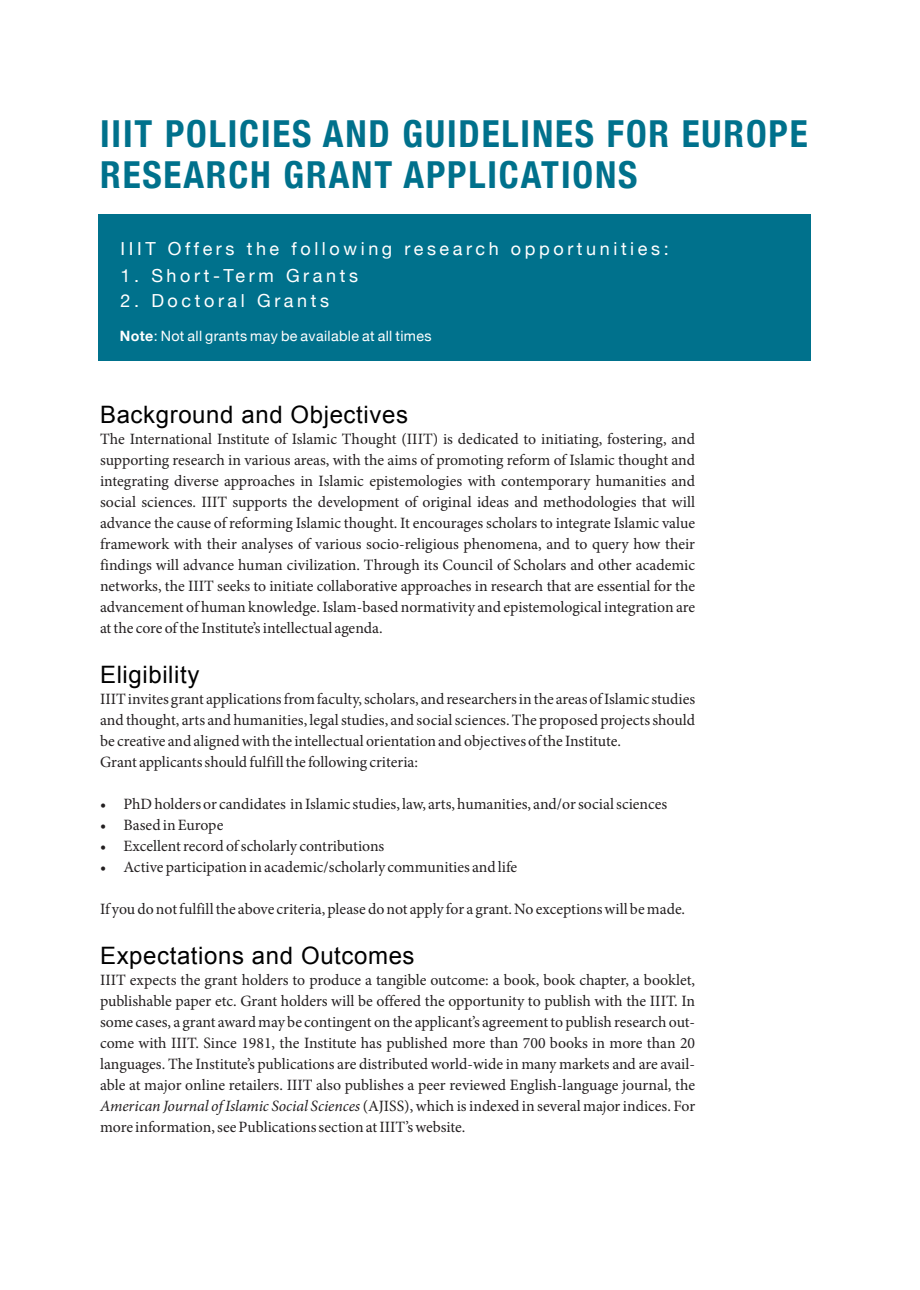
<style>
.page{position:relative;width:920px;height:1290px;background:#fff}
.page>*{position:absolute;margin:0;border:0;box-sizing:border-box;transform-origin:0 0}
.t1{font:700 condensed 37.2px/41.7px "Helvetica Neue";letter-spacing:.05em;color:#00718c}
.t2{font:24px "Arial";letter-spacing:.025em;color:#000}
.t3{font:18px "Helvetica Neue";letter-spacing:.2em;color:#fff}
.t4{font:15.75px/21px "Minion Pro";color:#231f20;text-align:justify}
.t5{font:14.25px "Helvetica Neue";letter-spacing:.025em;color:#fff}
.s1{font-weight:700}
.s2{font-style:italic}
</style>
<div class="page">
<div style="left:99px;top:214px;width:712px;height:146px;background:#00718c"></div>
<h1 class="t1" style="left:100px;top:112px;width:709px">IIIT POLICIES AND GUIDELINES FOR EUROPE<br>RESEARCH GRANT APPLICATIONS</h1>
<p class="t3" style="left:121px;top:238px;width:550px">IIIT Offers the following research opportunities:</p>
<p class="t3" style="left:121px;top:265px;width:239px">1. Short-Term Grants</p>
<p class="t3" style="left:121px;top:290px;width:210px">2. Doctoral Grants</p>
<p class="t5" style="left:120px;top:327px;width:313px"><span class="s1">Note</span>: Not all grants may be available at all times</p>
<h2 class="t2" style="left:100px;top:401px;width:309px">Background and Objectives</h2>
<p class="t4" style="left:100px;top:430px;width:597px">The International Institute of Islamic Thought (IIIT) is dedicated to initiating, fostering, and supporting research in various areas, with the aims of promoting reform of Islamic thought and integrating diverse approaches in Islamic epistemologies with contemporary humanities and social sciences. IIIT supports the development of original ideas and methodologies that will advance the cause of reforming Islamic thought. It encourages scholars to integrate Islamic value framework with their analyses of various socio-religious phenomena, and to query how their findings will advance human civilization. Through its Council of Scholars and other academic networks, the IIIT seeks to initiate collaborative approaches in research that are essential for the advancement of human knowledge.Islam-based normativity and epistemological integration are atthe core ofthe Institute’sintellectual agenda.</p>
<h2 class="t2" style="left:100px;top:661px;width:101px">Eligibility</h2>
<p class="t4" style="left:100px;top:689px;width:597px;text-align:left">IIITinvites grant applicationsfromfaculty,scholars, andresearchersinthe areasofIslamic studies and thought, arts and humanities, legalstudies, and socialsciences.The proposed projectsshould be creative and alignedwith the intellectual orientationand objectives ofthe Institute.<br>Grant applicantsshould fulfillthe following criteria:</p>
<p class="t4" style="left:100px;top:794px;width:569px">• PhDholders or candidates inIslamic studies, law, arts, humanities, and/orsocialsciences</p>
<p class="t4" style="left:100px;top:815px;width:125px">• Based inEurope</p>
<p class="t4" style="left:100px;top:836px;width:286px">• Excellentrecord ofscholarly contributions</p>
<p class="t4" style="left:100px;top:857px;width:419px">• Active participationinacademic/scholarly communities and life</p>
<p class="t4" style="left:100px;top:899px;width:587px">If you donotfulfillthe above criteria, please donot apply for a grant.No exceptionswill bemade.</p>
<h2 class="t2" style="left:100px;top:942px;width:316px">Expectations and Outcomes</h2>
<p class="t4" style="left:100px;top:970px;width:597px">IIIT expects the grant holders to produce a tangible outcome: a book, book chapter, a booklet, publishable paper etc. Grant holders will be offered the opportunity to publish with the IIIT. In some cases, a grant award may be contingent on the applicant’s agreementto publish research out&shy;come with IIIT. Since 1981, the Institute has published more than 700 books in more than 20 languages. The Institute’s publications are distributed world-wide in many markets and are avail&shy;able at major online retailers. IIIT also publishes a peer reviewed English-language journal, the <span class="s2">American Journal ofIslamic Social Sciences</span> (AJISS), which is indexed in several major indices. For more information,seePublicationssectionatIIIT’swebsite.</p>
</div>
